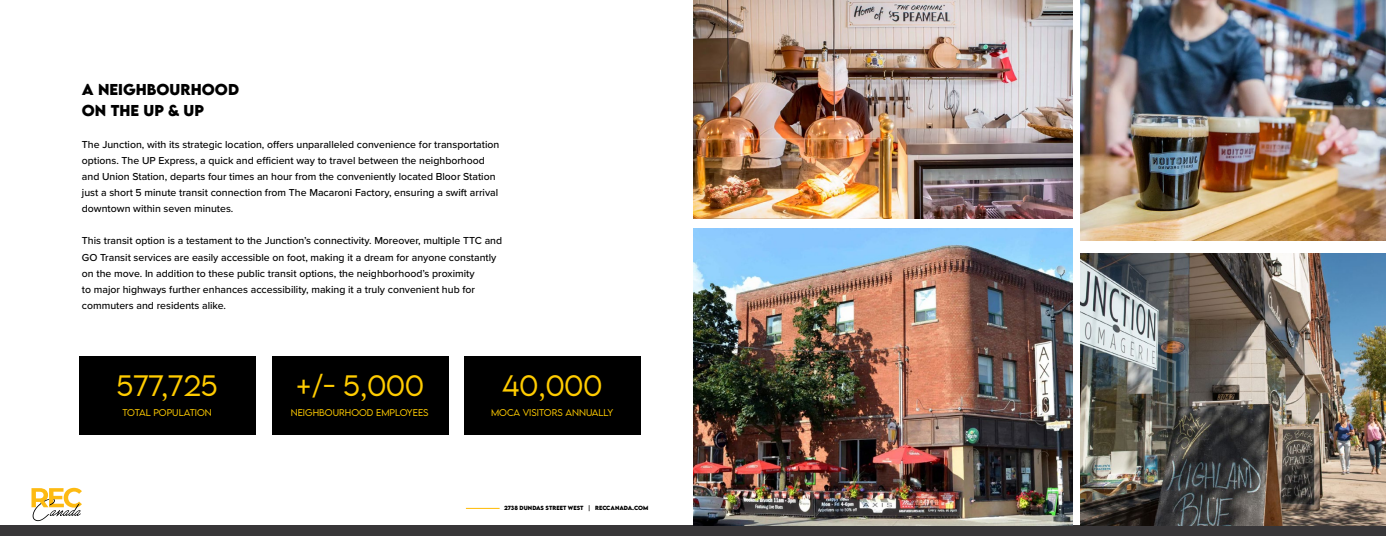
<style>
.page{position:relative;width:1386px;height:536px;background:#fff}
.page>*{position:absolute;margin:0;border:0;box-sizing:border-box;transform-origin:0 0}
.t1{font:300 26.25px "LEMONMILK";color:#fc0}
.t2{font:700 14px/20.3px "LEMONMILK";color:#000}
.t3{font:500 10.5px/16.1px "Proxima Nova";color:#000}
.t4{font:300 8.75px "LEMONMILK";color:#fc0}
.t5{font:700 5.34px "LEMONMILK";color:#000}
</style>
<div class="page">
<div style="left:80px;top:356px;width:176px;height:78px;background:#000"></div>
<svg style="left:32px;top:487px;width:50px;height:34px"></svg>
<div style="left:0;top:525px;width:1386px;height:11px;background:#383638"></div>
<hr style="left:466px;top:507px;width:34px;height:1px;background:#ffba00">
<div style="left:272px;top:356px;width:177px;height:78px;background:#000"></div>
<div style="left:465px;top:356px;width:176px;height:78px;background:#000"></div>
<img style="left:693px;top:0;width:379px;height:219px">
<img style="left:1080px;top:0;width:306px;height:241px">
<img style="left:693px;top:228px;width:379px;height:297px">
<img style="left:1080px;top:253px;width:306px;height:272px">
<h2 class="t2" style="left:82px;top:80px;width:159px">A NEIGHBOURHOOD<br>ON THE UP &amp; UP</h2>
<p class="t3" style="left:82px;top:136px;width:419px">The Junction, with its strategic location, offers unparalleled convenience for transportation options. The UP Express, a quick and efficient way to travel between the neighborhood and Union Station, departs four times an hour from the conveniently located Bloor Station just a short 5 minute transit connection from The Macaroni Factory, ensuring a swift arrival downtown within seven minutes.</p>
<p class="t3" style="left:82px;top:232px;width:422px">This transit option is a testament to the Junction’s connectivity. Moreover, multiple TTC and GO Transit services are easily accessible on foot, making it a dream for anyone constantly on the move. In addition to these public transit options, the neighborhood’s proximity<br>to major highways further enhances accessibility, making it a truly convenient hub for commuters and residents alike.</p>
<h1 class="t1" style="left:117px;top:368px;width:103px">577,725</h1>
<p class="t4" style="left:122px;top:406px;width:91px">TOTAL POPULATION</p>
<h1 class="t1" style="left:296px;top:368px;width:130px">+/- 5,000</h1>
<p class="t4" style="left:291px;top:406px;width:139px">NEIGHBOURHOOD EMPLOYEES</p>
<h1 class="t1" style="left:502px;top:368px;width:101px">40,000</h1>
<p class="t4" style="left:491px;top:406px;width:124px">MOCA VISITORS ANNUALLY</p>
<p class="t5" style="left:504px;top:504px;width:146px">2738 DUNDAS STREET WEST | RECCANADA.COM</p>
</div>
